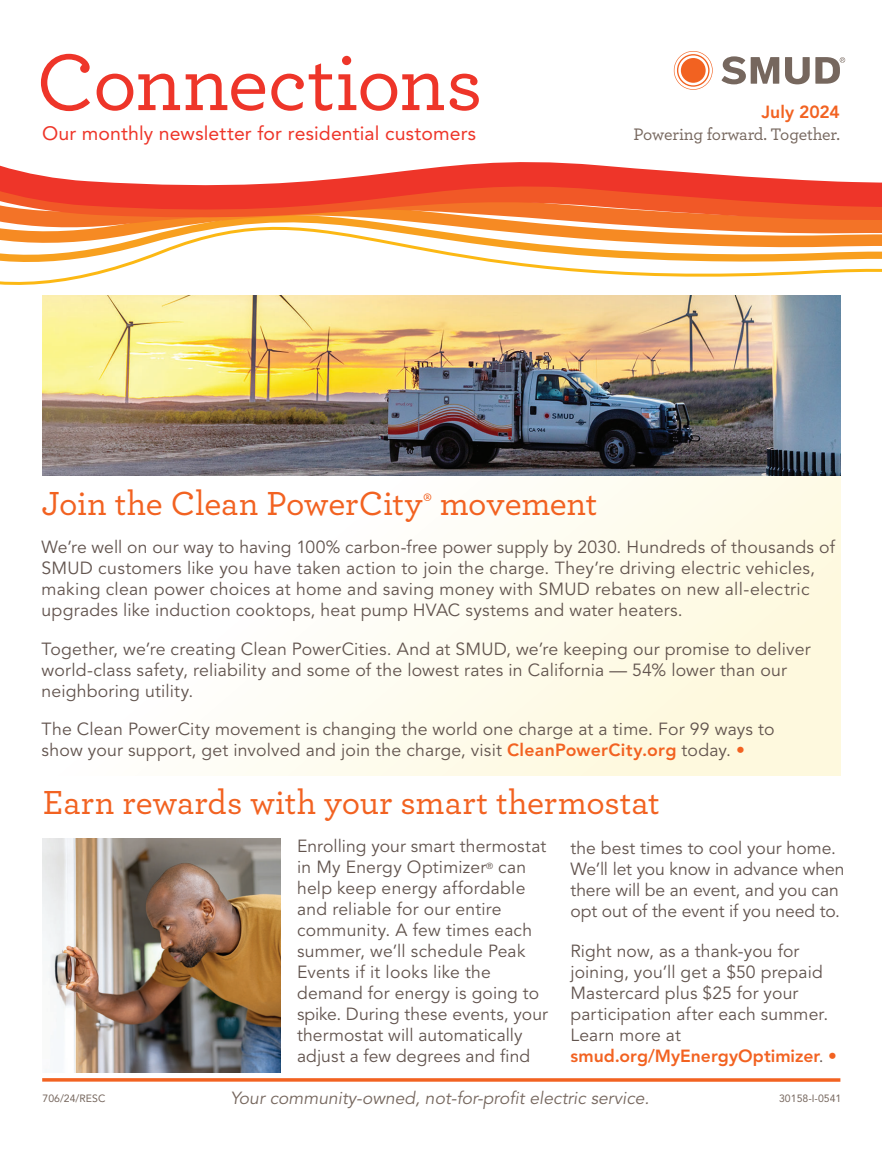
<style>
.page{position:relative;width:882px;height:1150px;background:#fff}
.page>*{position:absolute;margin:0;border:0;box-sizing:border-box;transform-origin:0 0}
.t1{font:500 84px "Archer";letter-spacing:-.015em;color:#ee3529}
.t2{font:500 35px "Archer";color:#f26221}
.t3{font:19.25px "Avenir LT Std";letter-spacing:.005em;color:#ee3529}
.t4{font:17.5px/21px "Avenir LT Std";letter-spacing:.01em;color:#62544e}
.t5{font:italic 17.5px "Avenir LT Std";color:#76675e}
.t6{font:500 17.5px "Archer";letter-spacing:-.01em;color:#76675e}
.t7{font:800 17.5px "Avenir LT Std";color:#f26221}
.t8{font:10.5px "Avenir LT Std";color:#76675e}
.s1{font-weight:800;color:#f26221}
.s2{color:#f26221}
</style>
<div class="page">
<div style="left:42px;top:475px;width:798px;height:300px;background:linear-gradient(to right,#fff,#fef9dd)"></div>
<svg style="left:42px;top:356px;width:799px;height:179px"></svg>
<svg style="left:0;top:258px;width:882px;height:52px"></svg>
<svg style="left:0;top:237px;width:882px;height:21px"></svg>
<svg style="left:0;top:51px;width:882px;height:186px"></svg>
<svg style="left:42px;top:1078px;width:798px;height:4px;background:#f3753c"></svg>
<img style="left:43px;top:295px;width:797px;height:180px">
<img style="left:43px;top:838px;width:237px;height:235px">
<h1 class="t1" style="left:36px;top:50px;width:448px">Connections</h1>
<p class="t3" style="left:42px;top:124px;width:436px">Our monthly newsletter for residential customers</p>
<p class="t7" style="left:761px;top:104px;width:80px">July 2024</p>
<p class="t6" style="left:634px;top:128px;width:208px">Powering forward. Together.</p>
<h2 class="t2" style="left:42px;top:490px;width:557px">Join the Clean PowerCity<sup>®</sup> movement</h2>
<p class="t4" style="left:42px;top:538px;width:795px">We’re well on our way to having 100% carbon-free power supply by 2030. Hundreds of thousands of SMUD customers like you have taken action to join the charge. They’re driving electric vehicles, making clean power choices at home and saving money with SMUD rebates on new all-electric upgrades like induction cooktops, heat pump HVAC systems and water heaters.</p>
<p class="t4" style="left:42px;top:639px;width:770px">Together, we’re creating Clean PowerCities. And at SMUD, we’re keeping our promise to deliver world-class safety, reliability and some of the lowest rates in California — 54% lower than our neighboring utility.</p>
<p class="t4" style="left:42px;top:720px;width:735px">The Clean PowerCity movement is changing the world one charge at a time. For 99 ways to show your support, get involved and join the charge, visit <span class="s1">CleanPowerCity.org</span> today. <span class="s2">•</span></p>
<h2 class="t2" style="left:43px;top:789px;width:618px">Earn rewards with your smart thermostat</h2>
<p class="t4" style="left:297px;top:836px;width:252px">Enrolling your smart thermostat in My Energy Optimizer<sup>®</sup> can help keep energy affordable and reliable for our entire community. A few times each summer, we’ll schedule Peak<br>Events if it looks like the demand for energy is going to spike. During these events, your thermostat will automatically adjust a few degrees and find</p>
<p class="t4" style="left:570px;top:838px;width:275px">the best times to cool your home.<br>We’ll let you know in advance when there will be an event, and you can opt out of the event if you need to.</p>
<p class="t4" style="left:570px;top:941px;width:268px">Right now, as a thank-you for joining, you’ll get a $50 prepaid<br>Mastercard plus $25 for your participation after each summer.<br>Learn more at <span class="s1">smud.org/MyEnergyOptimizer</span>. <span class="s2">•</span></p>
<p class="t5" style="left:231px;top:1089px;width:420px">Your community-owned, not-for-profit electric service.</p>
<p class="t8" style="left:43px;top:1093px;width:64px">706/24/RESC</p>
<p class="t8" style="left:779px;top:1093px;width:64px">30158-I-0541</p>
</div>
